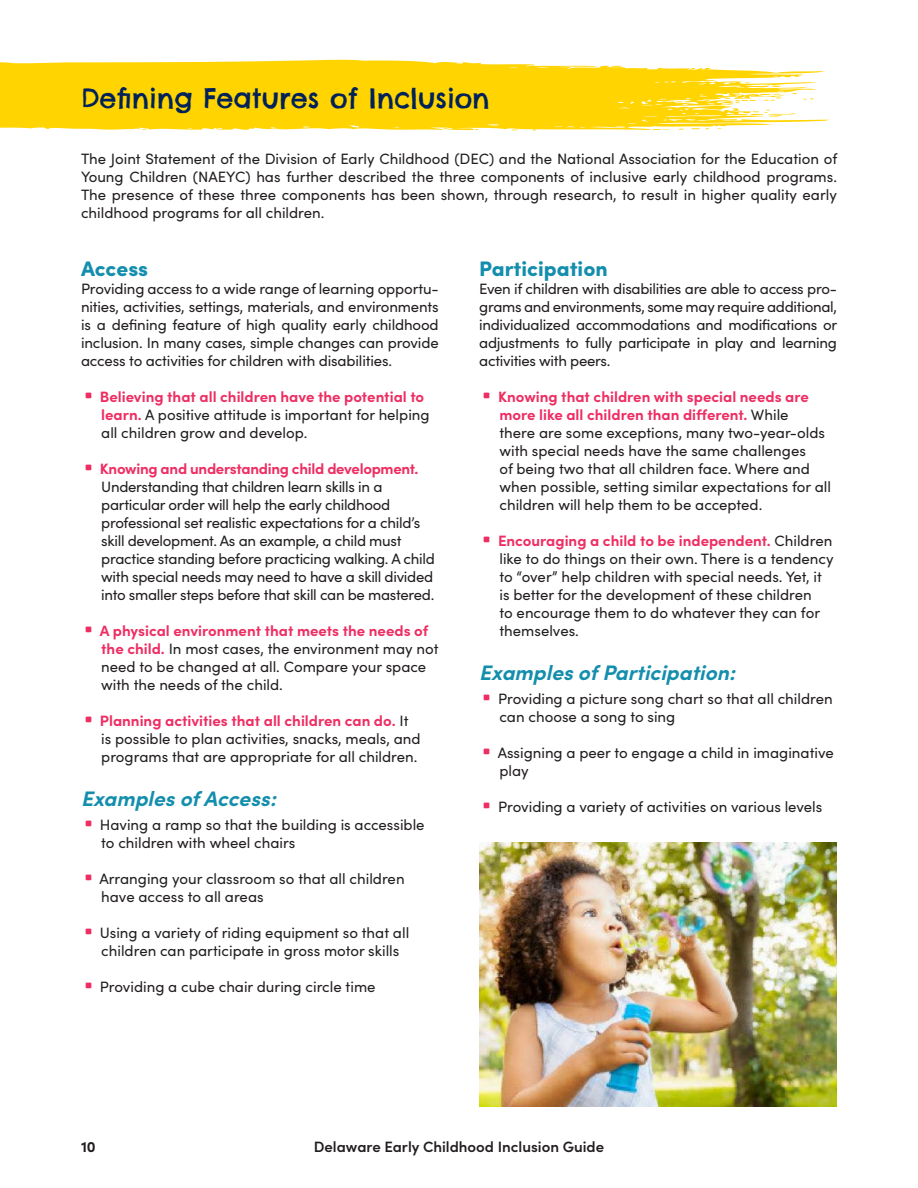
<style>
.page{position:relative;width:918px;height:1188px;background:#fff}
.page>*{position:absolute;margin:0;border:0;box-sizing:border-box;transform-origin:0 0}
.t1{font:27px "Chelsea Market";color:#002259}
.t2{font:italic 700 21px "Sofia Pro";color:#138ead}
.t3{font:900 21px "Sofia Pro";color:#138ead}
.t4{font:15px/18px "Sofia Pro";color:#231f20}
.t5{font:15px/18px "Sofia Pro";letter-spacing:-.02em;color:#231f20}
.t6{font:700 15px "Sofia Pro";letter-spacing:-.02em;color:#ee2e63}
.t7{font:600 15px "Sofia Pro";color:#231f20}
.t8{font:700 15px "Sofia Pro";color:#231f20}
.s1{font-weight:700;color:#ee2e63}
</style>
<div class="page">
<svg style="left:0;top:59px;width:829px;height:72px;fill:#ffd400"></svg>
<img style="left:479px;top:842px;width:357px;height:265px">
<h1 class="t1" style="left:81px;top:81px;width:410px">Defining Features of Inclusion</h1>
<p class="t4" style="left:81px;top:149px;width:758px;text-align:justify">The Joint Statement of the Division of Early Childhood (DEC) and the National Association for the Education of Young Children (NAEYC) has further described the three components of inclusive early childhood programs.<br>The presence of these three components has been shown, through research, to result in higher quality early childhood programs for all children.</p>
<h2 class="t3" style="left:81px;top:252px;width:69px">Access</h2>
<p class="t4" style="left:81px;top:279px;width:359px;text-align:justify">Providing access to a wide range of learning opportu&shy;nities, activities, settings, materials, and environments is a defining feature of high quality early childhood inclusion. In many cases, simple changes can provide access to activities for children with disabilities.</p>
<p class="t4" style="left:100px;top:387px;width:331px"><span class="s1">Believing that all children have the potential to learn.</span> A positive attitude is important for helping all children grow and develop.</p>
<p class="t6" style="left:100px;top:457px;width:320px">Knowing and understanding child development.</p>
<p class="t5" style="left:101px;top:477px;width:335px">Understanding that children learn skills in a particular order will help the early childhood professional set realistic expectations for a child’s skill development. As an example, a child must practice standing before practicing walking. A child with special needs may need to have a skill divided into smaller steps before that skill can be mastered.</p>
<p class="t4" style="left:100px;top:621px;width:340px"><span class="s1">A physical environment that meets the needs of the child.</span> In most cases, the environment may not need to be changed at all. Compare your space with the needs of the child.</p>
<p class="t4" style="left:100px;top:711px;width:322px"><span class="s1">Planning activities that all children can do.</span> It is possible to plan activities, snacks, meals, and programs that are appropriate for all children.</p>
<h2 class="t2" style="left:81px;top:782px;width:196px">Examples of Access:</h2>
<p class="t4" style="left:100px;top:815px;width:326px">Having a ramp so that the building is accessible to children with wheel chairs</p>
<p class="t4" style="left:99px;top:869px;width:307px">Arranging your classroom so that all children have access to all areas</p>
<p class="t4" style="left:100px;top:923px;width:311px">Using a variety of riding equipment so that all children can participate in gross motor skills</p>
<p class="t4" style="left:100px;top:977px;width:277px">Providing a cube chair during circle time</p>
<h2 class="t3" style="left:479px;top:252px;width:130px">Participation</h2>
<p class="t4" style="left:479px;top:279px;width:360px;text-align:justify">Even if children with disabilities are able to access pro&shy;grams and environments, some may require additional, individualized accommodations and modifications or adjustments to fully participate in play and learning activities with peers.</p>
<p class="t4" style="left:498px;top:387px;width:334px"><span class="s1">Knowing that children with special needs are more like all children than different.</span> While<br>there are some exceptions, many two-year-olds with special needs have the same challenges<br>of being two that all children face. Where and when possible, setting similar expectations for all children will help them to be accepted.</p>
<p class="t4" style="left:498px;top:531px;width:337px"><span class="s1">Encouraging a child to be independent.</span> Children like to do things on their own. There is a tendency to “over” help children with special needs. Yet, it is better for the development of these children<br>to encourage them to do whatever they can for themselves.</p>
<h2 class="t2" style="left:479px;top:656px;width:257px">Examples of Participation:</h2>
<p class="t4" style="left:498px;top:689px;width:336px">Providing a picture song chart so that all children can choose a song to sing</p>
<p class="t4" style="left:498px;top:743px;width:338px">Assigning a peer to engage a child in imaginative play</p>
<p class="t4" style="left:498px;top:797px;width:326px">Providing a variety of activities on various levels</p>
<p class="t8" style="left:81px;top:1135px;width:16px">10</p>
<p class="t7" style="left:314px;top:1135px;width:292px">Delaware Early Childhood Inclusion Guide</p>
</div>
